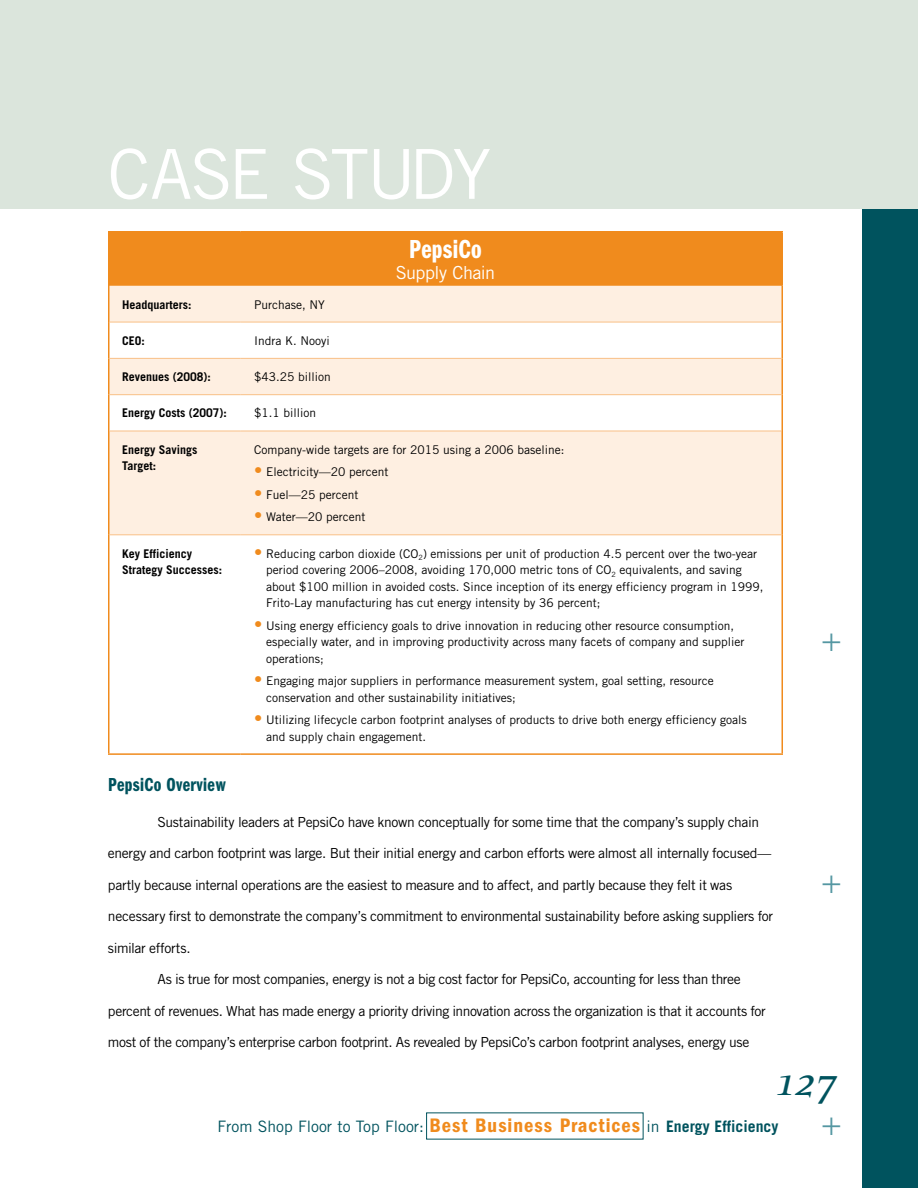
<style>
.page{position:relative;width:918px;height:1188px;background:#fff}
.page>*{position:absolute;margin:0;border:0;box-sizing:border-box;transform-origin:0 0}
.t1{font:69px "Trade Gothic";letter-spacing:-.04em;color:#fff}
.t2{font:italic 45px "Eidetic Serif";color:#00535e}
.t3{font:300 expanded 30px "Akzidenz Grotesk BE";color:#5597a2}
.t4{font:27px "ITC Franklin Gothic Std Dm Cp";letter-spacing:.01em;color:#fff}
.t5{font:19.5px "ITC Franklin Gothic Std Dm Cp";letter-spacing:.02em;color:#00535e}
.t6{font:18px "Trade Gothic";letter-spacing:-.03em;color:#fff}
.t7{font:15.75px "Trade Gothic";color:#00535e}
.t8{font:13.8px "Trade Gothic";letter-spacing:-.025em;color:#000}
.t9{font:12px/16.5px "Trade Gothic";color:#000}
.t10{font:700 12px/16.5px "Trade Gothic";color:#000}
.s1{font-weight:700;font-size:16.5px;color:#f08b1d}
.s2{font-family:"ITC Franklin Gothic Std Dm Cd";font-size:20.25px;color:#f08b1d}
.s3{font-weight:700}
</style>
<div class="page">
<div style="left:862px;top:189px;width:56px;height:999px;background:#00535e"></div>
<div style="left:0;top:0;width:918px;height:209px;background:#dbe5dc"></div>
<div style="left:109px;top:232px;width:673px;height:54px;background:#f08b1d"></div>
<svg style="left:110px;top:286px;width:672px;height:248px;fill:#feefe1"></svg>
<hr style="left:782px;top:232px;width:1px;height:54px;background:#f08b1d">
<hr style="left:108px;top:231px;width:133px;height:1px;background:#f08b1d">
<hr style="left:108px;top:232px;width:2px;height:54px;background:#f08b1d">
<hr style="left:241px;top:231px;width:542px;height:1px;background:#f08b1d">
<hr style="left:108px;top:286px;width:2px;height:36px;background:#f08b1d">
<hr style="left:782px;top:286px;width:1px;height:36px;background:#f08b1d">
<hr style="left:108px;top:322px;width:2px;height:36px;background:#f08b1d">
<hr style="left:782px;top:322px;width:1px;height:36px;background:#f08b1d">
<hr style="left:108px;top:358px;width:2px;height:37px;background:#f08b1d">
<hr style="left:782px;top:358px;width:1px;height:37px;background:#f08b1d">
<hr style="left:108px;top:395px;width:2px;height:36px;background:#f08b1d">
<hr style="left:782px;top:395px;width:1px;height:36px;background:#f08b1d">
<hr style="left:108px;top:431px;width:2px;height:104px;background:#f08b1d">
<hr style="left:782px;top:431px;width:1px;height:104px;background:#f08b1d">
<hr style="left:108px;top:535px;width:2px;height:218px;background:#f08b1d">
<hr style="left:782px;top:535px;width:1px;height:218px;background:#f08b1d">
<hr style="left:110px;top:322px;width:131px;height:1px;background:#f9c087">
<hr style="left:241px;top:322px;width:541px;height:1px;background:#f9c087">
<hr style="left:110px;top:358px;width:131px;height:1px;background:#f9c087">
<hr style="left:241px;top:358px;width:541px;height:1px;background:#f9c087">
<hr style="left:110px;top:394px;width:131px;height:1px;background:#f9c087">
<hr style="left:241px;top:394px;width:541px;height:1px;background:#f9c087">
<hr style="left:110px;top:431px;width:131px;height:1px;background:#f9c087">
<hr style="left:241px;top:431px;width:541px;height:1px;background:#f9c087">
<hr style="left:110px;top:534px;width:131px;height:1px;background:#f9c087">
<hr style="left:241px;top:534px;width:541px;height:1px;background:#f9c087">
<hr style="left:108px;top:753px;width:133px;height:2px;background:#f08b1d">
<hr style="left:241px;top:753px;width:542px;height:2px;background:#f08b1d">
<h1 class="t1" style="left:108px;top:133px;width:385px">CASE STUDY</h1>
<h3 class="t4" style="left:409px;top:234px;width:74px">PepsiCo</h3>
<h3 class="t6" style="left:396px;top:261px;width:101px">Supply Chain</h3>
<p class="t10" style="left:122px;top:296px;width:71px">Headquarters:</p>
<p class="t9" style="left:254px;top:296px;width:72px">Purchase, NY</p>
<p class="t10" style="left:122px;top:332px;width:24px">CEO:</p>
<p class="t9" style="left:254px;top:332px;width:77px">Indra K. Nooyi</p>
<p class="t10" style="left:122px;top:368px;width:90px">Revenues (2008):</p>
<p class="t9" style="left:254px;top:369px;width:78px">$43.25 billion</p>
<p class="t10" style="left:122px;top:405px;width:106px">Energy Costs (2007):</p>
<p class="t9" style="left:254px;top:405px;width:64px">$1.1 billion</p>
<p class="t10" style="left:122px;top:441px;width:77px">Energy Savings<br>Target:</p>
<p class="t9" style="left:254px;top:441px;width:312px">Company-wide targets are for 2015 using a 2006 baseline:</p>
<p class="t9" style="left:254px;top:464px;width:136px"><span class="s1">•</span> Electricity—20 percent</p>
<p class="t9" style="left:254px;top:486px;width:106px"><span class="s1">•</span> Fuel—25 percent</p>
<p class="t9" style="left:254px;top:509px;width:113px"><span class="s1">•</span> Water—20 percent</p>
<p class="t10" style="left:122px;top:545px;width:101px">Key Efficiency<br>Strategy Successes:</p>
<p class="t9" style="left:266px;top:545px;width:499px;text-indent:-12px"><span class="s1">•</span> Reducing carbon dioxide (CO<sub>2</sub>) emissions per unit of production 4.5 percent over the two-year period covering 2006–2008, avoiding 170,000 metric tons of CO<sub>2</sub> equivalents, and saving about $100 million in avoided costs. Since inception of its energy efficiency program in 1999, Frito-Lay manufacturing has cut energy intensity by 36 percent;</p>
<p class="t9" style="left:266px;top:617px;width:480px;text-indent:-12px"><span class="s1">•</span> Using energy efficiency goals to drive innovation in reducing other resource consumption, especially water, and in improving productivity across many facets of company and supplier operations;</p>
<p class="t9" style="left:266px;top:672px;width:449px;text-indent:-12px"><span class="s1">•</span> Engaging major suppliers in performance measurement system, goal setting, resource conservation and other sustainability initiatives;</p>
<p class="t9" style="left:266px;top:711px;width:482px;text-indent:-12px"><span class="s1">•</span> Utilizing lifecycle carbon footprint analyses of products to drive both energy efficiency goals and supply chain engagement.</p>
<h3 class="t5" style="left:108px;top:774px;width:119px">PepsiCo Overview</h3>
<p class="t8" style="left:158px;top:814px;width:603px">Sustainability leaders at PepsiCo have known conceptually for some time that the company’s supply chain</p>
<p class="t8" style="left:108px;top:845px;width:665px">energy and carbon footprint was large. But their initial energy and carbon efforts were almost all internally focused—</p>
<p class="t8" style="left:108px;top:876px;width:626px">partly because internal operations are the easiest to measure and to affect, and partly because they felt it was</p>
<p class="t8" style="left:108px;top:908px;width:667px">necessary first to demonstrate the company’s commitment to environmental sustainability before asking suppliers for</p>
<p class="t8" style="left:108px;top:939px;width:84px">similar efforts.</p>
<p class="t8" style="left:158px;top:971px;width:585px">As is true for most companies, energy is not a big cost factor for PepsiCo, accounting for less than three</p>
<p class="t8" style="left:108px;top:1002px;width:659px">percent of revenues. What has made energy a priority driving innovation across the organization is that it accounts for</p>
<p class="t8" style="left:108px;top:1034px;width:643px">most of the company’s enterprise carbon footprint. As revealed by PepsiCo’s carbon footprint analyses, energy use</p>
<h3 class="t3" style="left:821px;top:623px;width:22px">+</h3>
<h3 class="t3" style="left:821px;top:866px;width:22px">+</h3>
<h2 class="t2" style="left:775px;top:1058px;width:63px">127</h2>
<h3 class="t7" style="left:218px;top:1117px;width:563px">From Shop Floor to Top Floor: <span class="s2">Best Business Practices</span> in <span class="s3">Energy Efficiency</span></h3>
<h3 class="t3" style="left:821px;top:1108px;width:22px">+</h3>
</div>
